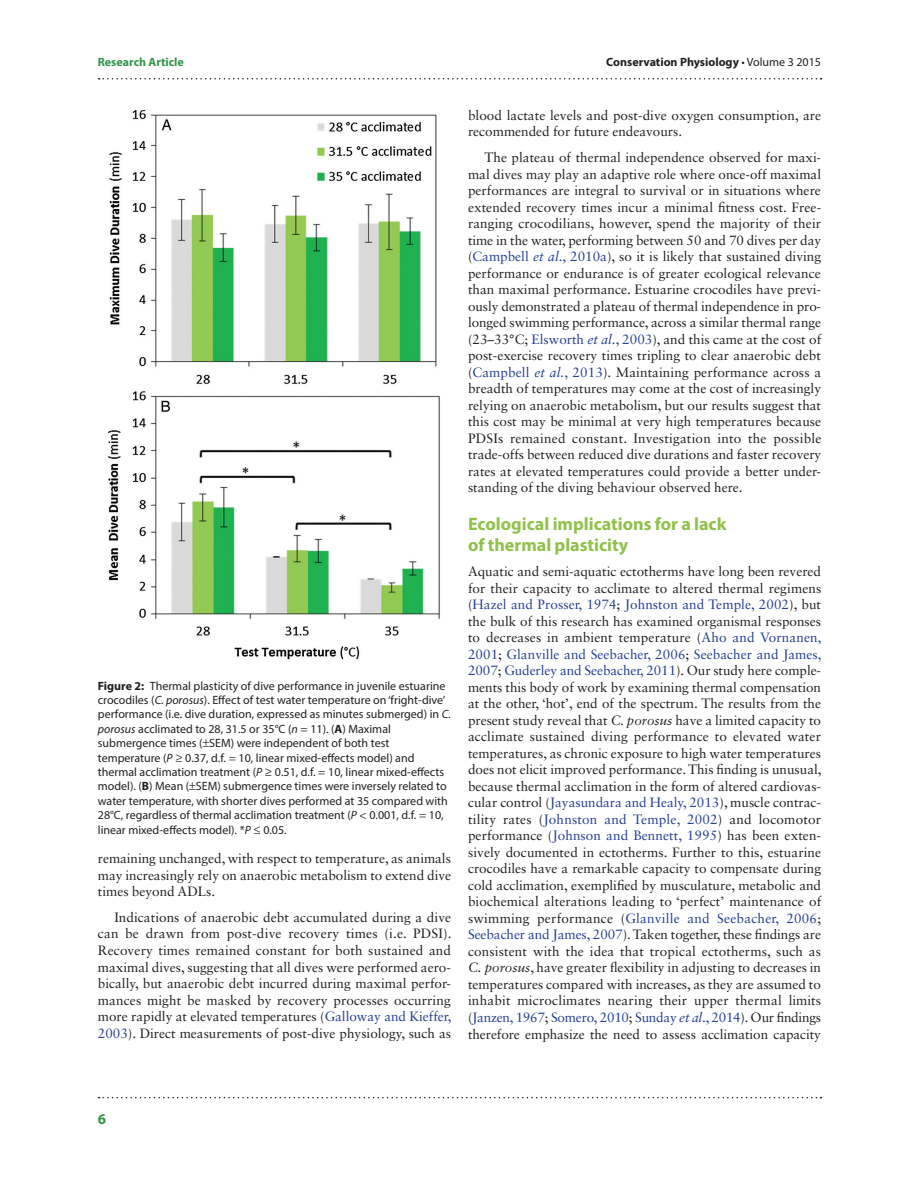
<style>
.page{position:relative;width:919px;height:1187px;background:#fff}
.page>*{position:absolute;margin:0;border:0;box-sizing:border-box;transform-origin:0 0}
._2{font:700 18px/21px "Myriad Pro";color:#90c14a}
.t1{font:700 15px "Myriad Pro";color:#33964c}
.T1{font:13.5px/16.5px "Sabon LT Std";letter-spacing:-.005em;color:#231f20;text-align:justify}
.T{font:13.5px/16.5px "Sabon LT Std";color:#231f20;text-align:justify}
.FC{font:12px/14.4px "Myriad Pro";color:#231f20}
.t2{font:700 12px "Myriad Pro";color:#231f20}
.t3{font:700 12px "Myriad Pro";color:#33964c}
.s1{font-weight:400}
.s2{font-weight:700}
.s3{font-style:italic}
.s4{color:#253f8e}
.s5{font-style:italic;color:#253f8e}
</style>
<div class="page">
<svg style="left:99px;top:1096px;width:722px;height:2px"></svg>
<svg style="left:99px;top:78px;width:722px;height:1px"></svg>
<img style="left:108px;top:110px;width:332px;height:549px">
<p class="t3" style="left:98px;top:54px;width:88px">Research Article</p>
<p class="t2" style="left:606px;top:54px;width:216px">Conservation Physiology <span class="s1">• Volume 3 2015</span></p>
<p class="FC" style="left:98px;top:678px;width:354px"><span class="s2">Figure 2:</span> Thermal plasticity of dive performance in juvenile estuarine crocodiles (<span class="s3">C. porosus</span>). Effect of test water temperature on ‘fright-dive’ performance (i.e. dive duration, expressed as minutes submerged) in <span class="s3">C. porosus</span> acclimated to 28, 31.5 or 35°C (<span class="s3">n</span> 11). (<span class="s2">A</span>) Maximal submergence times ( SEM) were independent of both test temperature (<span class="s3">P</span> ≥ 0.37, d.f. 10, linear mixed-effects model) and thermal acclimation treatment (<span class="s3">P</span> ≥ 0.51, d.f. 10, linear mixed-effects model). (<span class="s2">B</span>) Mean ( SEM) submergence times were inversely related to water temperature, with shorter dives performed at 35 compared with 28°C, regardless of thermal acclimation treatment (<span class="s3">P</span> 0.001, d.f. 10, linear mixed-effects model). *<span class="s3">P</span> ≤ 0.05.</p>
<p class="T1" style="left:98px;top:850px;width:355px">remaining unchanged, with respect to temperature, as animals may increasingly rely on anaerobic metabolism to extend dive times beyond ADLs.</p>
<p class="T" style="left:98px;top:908px;width:355px;text-indent:16px">Indications of anaerobic debt accumulated during a dive can be drawn from post-dive recovery times (i.e. PDSI).<br>Recovery times remained constant for both sustained and maximal dives, suggesting that all dives were performed aero&shy;bically, but anaerobic debt incurred during maximal perfor&shy;mances might be masked by recovery processes occurring more rapidly at elevated temperatures (<span class="s4">Galloway and Kieffer, 2003</span>). Direct measurements of post-dive physiology, such as</p>
<p class="T" style="left:468px;top:107px;width:354px">blood lactate levels and post-dive oxygen consumption, are recommended for future endeavours.</p>
<p class="T" style="left:468px;top:149px;width:355px;text-indent:16px">The plateau of thermal independence observed for maxi&shy;mal dives may play an adaptive role where once-off maximal performances are integral to survival or in situations where extended recovery times incur a minimal fitness cost. Free&shy;ranging crocodilians, however, spend the majority of their time in the water, performing between 50 and 70 dives per day (<span class="s4">Campbell</span> <span class="s5">et al</span><span class="s4">., 2010a</span>), so it is likely that sustained diving performance or endurance is of greater ecological relevance than maximal performance. Estuarine crocodiles have previ&shy;ously demonstrated a plateau of thermal independence in pro&shy;longed swimming performance, across a similar thermal range (23–33°C; <span class="s4">Elsworth</span> <span class="s5">et al</span><span class="s4">., 2003</span>), and this came at the cost of post-exercise recovery times tripling to clear anaerobic debt (<span class="s4">Campbell</span> <span class="s5">et al.</span><span class="s4">, 2013</span>). Maintaining performance across a breadth of temperatures may come at the cost of increasingly relying on anaerobic metabolism, but our results suggest that this cost may be minimal at very high temperatures because PDSIs remained constant. Investigation into the possible trade-offs between reduced dive durations and faster recovery rates at elevated temperatures could provide a better under&shy;standing of the diving behaviour observed here.</p>
<p class="_2" style="left:468px;top:512px;width:260px">Ecological implications for a lack of thermal plasticity</p>
<p class="T1" style="left:468px;top:563px;width:355px">Aquatic and semi-aquatic ectotherms have long been revered for their capacity to acclimate to altered thermal regimens (<span class="s4">Hazel and Prosser, 1974</span>; <span class="s4">Johnston and Temple, 2002</span>), but the bulk of this research has examined organismal responses to decreases in ambient temperature (<span class="s4">Aho and Vornanen, 2001</span>; <span class="s4">Glanville and Seebacher, 2006</span>; <span class="s4">Seebacher and James, 2007</span>; <span class="s4">Guderley and Seebacher, 2011</span>). Our study here comple&shy;ments this body of work by examining thermal compensation at the other, ‘hot’, end of the spectrum. The results from the present study reveal that <span class="s3">C. porosus</span> have a limited capacity to acclimate sustained diving performance to elevated water temperatures, as chronic exposure to high water temperatures does not elicit improved performance. This finding is unusual, because thermal acclimation in the form of altered cardiovas&shy;cular control (<span class="s4">Jayasundara and Healy, 2013</span>), muscle contrac&shy;tility rates (<span class="s4">Johnston and Temple, 2002</span>) and locomotor performance (<span class="s4">Johnson and Bennett, 1995</span>) has been exten&shy;sively documented in ectotherms. Further to this, estuarine crocodiles have a remarkable capacity to compensate during cold acclimation, exemplified by musculature, metabolic and biochemical alterations leading to ‘perfect’ maintenance of swimming performance (<span class="s4">Glanville and Seebacher, 2006</span>; <span class="s4">Seebacher and James, 2007</span>). Taken together, these findings are consistent with the idea that tropical ectotherms, such as <span class="s3">C. porosus</span>, have greater flexibility in adjusting to decreases in temperatures compared with increases, as they are assumed to inhabit microclimates nearing their upper thermal limits (<span class="s4">Janzen, 1967</span>; <span class="s4">Somero, 2010</span>; <span class="s4">Sunday</span> <span class="s5">et al</span><span class="s4">., 2014</span>). Our findings therefore emphasize the need to assess acclimation capacity</p>
<p class="t1" style="left:98px;top:1108px;width:10px">6</p>
</div>
